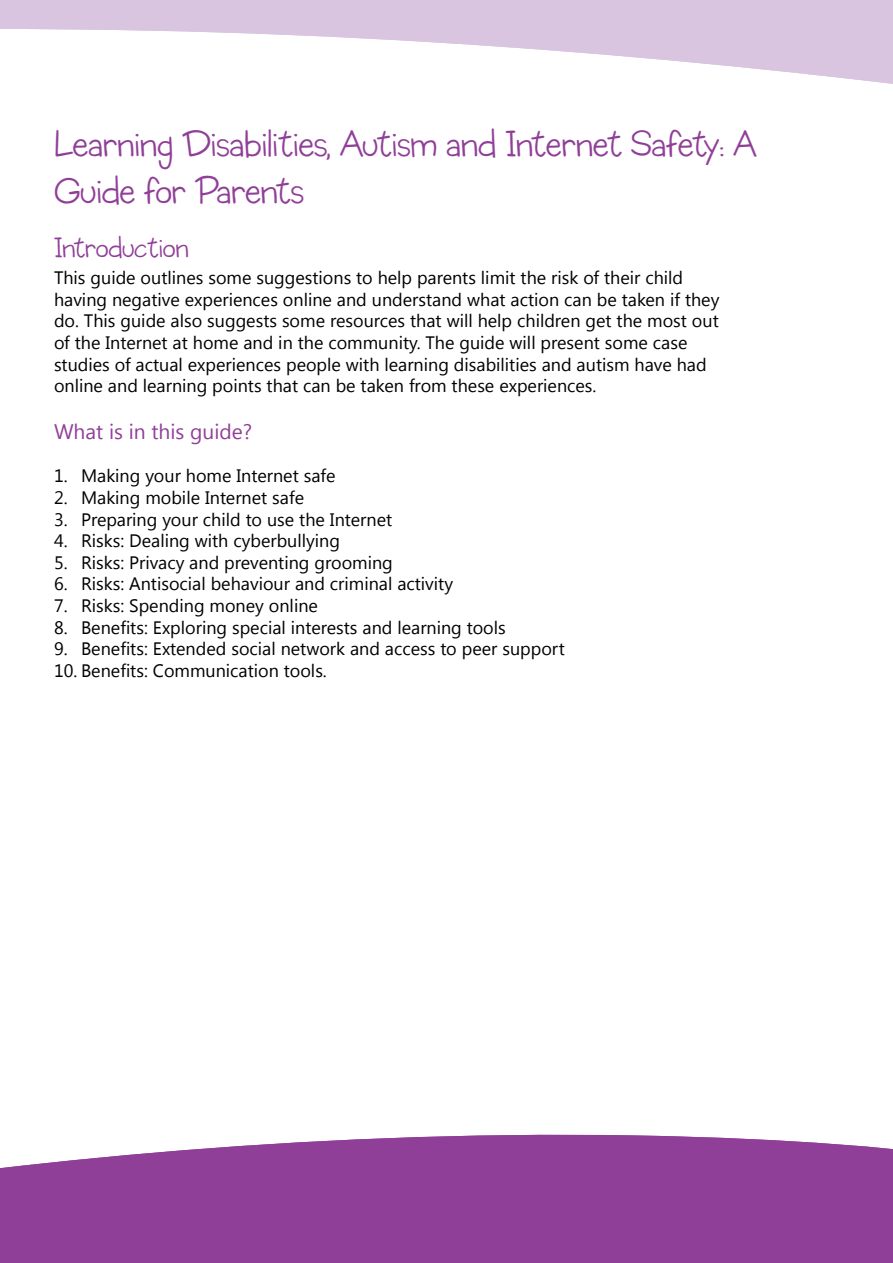
<style>
.page{position:relative;width:893px;height:1263px;background:#fff}
.page>*{position:absolute;margin:0;border:0;box-sizing:border-box;transform-origin:0 0}
.t1{font:39px/46.8px "Typographyof Coop Forged";color:#903f98}
.t2{font:30px "Typographyof Coop Forged";letter-spacing:-.01em;color:#903f98}
.t3{font:21px "Segoe UI";color:#903f98}
.t4{font:18px/21.6px "Segoe UI";color:#000}
</style>
<div class="page">
<svg style="left:0;top:1134px;width:893px;height:129px;background:#984d9f"></svg>
<svg style="left:0;top:0;width:893px;height:84px;fill:#d9c5e0"></svg>
<h1 class="t1" style="left:54px;top:124px;width:704px">Learning Disabilities, Autism and Internet Safety: A<br>Guide for Parents</h1>
<h2 class="t2" style="left:54px;top:230px;width:136px">Introduction</h2>
<p class="t4" style="left:54px;top:266px;width:667px">This guide outlines some suggestions to help parents limit the risk of their child having negative experiences online and understand what action can be taken if they do. This guide also suggests some resources that will help children get the most out of the Internet at home and in the community. The guide will present some case studies of actual experiences people with learning disabilities and autism have had online and learning points that can be taken from these experiences.</p>
<p class="t3" style="left:54px;top:417px;width:200px">What is in this guide?</p>
<p class="t4" style="left:54px;top:464px;width:283px">1. Making your home Internet safe</p>
<p class="t4" style="left:54px;top:486px;width:252px">2. Making mobile Internet safe</p>
<p class="t4" style="left:54px;top:507px;width:340px">3. Preparing your child to use the Internet</p>
<p class="t4" style="left:54px;top:529px;width:288px">4. Risks: Dealing with cyberbullying</p>
<p class="t4" style="left:54px;top:551px;width:340px">5. Risks: Privacy and preventing grooming</p>
<p class="t4" style="left:54px;top:572px;width:401px">6. Risks: Antisocial behaviour and criminal activity</p>
<p class="t4" style="left:54px;top:594px;width:265px">7. Risks: Spending money online</p>
<p class="t4" style="left:54px;top:615px;width:453px">8. Benefits: Exploring special interests and learning tools</p>
<p class="t4" style="left:54px;top:637px;width:512px">9. Benefits: Extended social network and access to peer support</p>
<p class="t4" style="left:54px;top:659px;width:274px">10. Benefits: Communication tools.</p>
</div>
